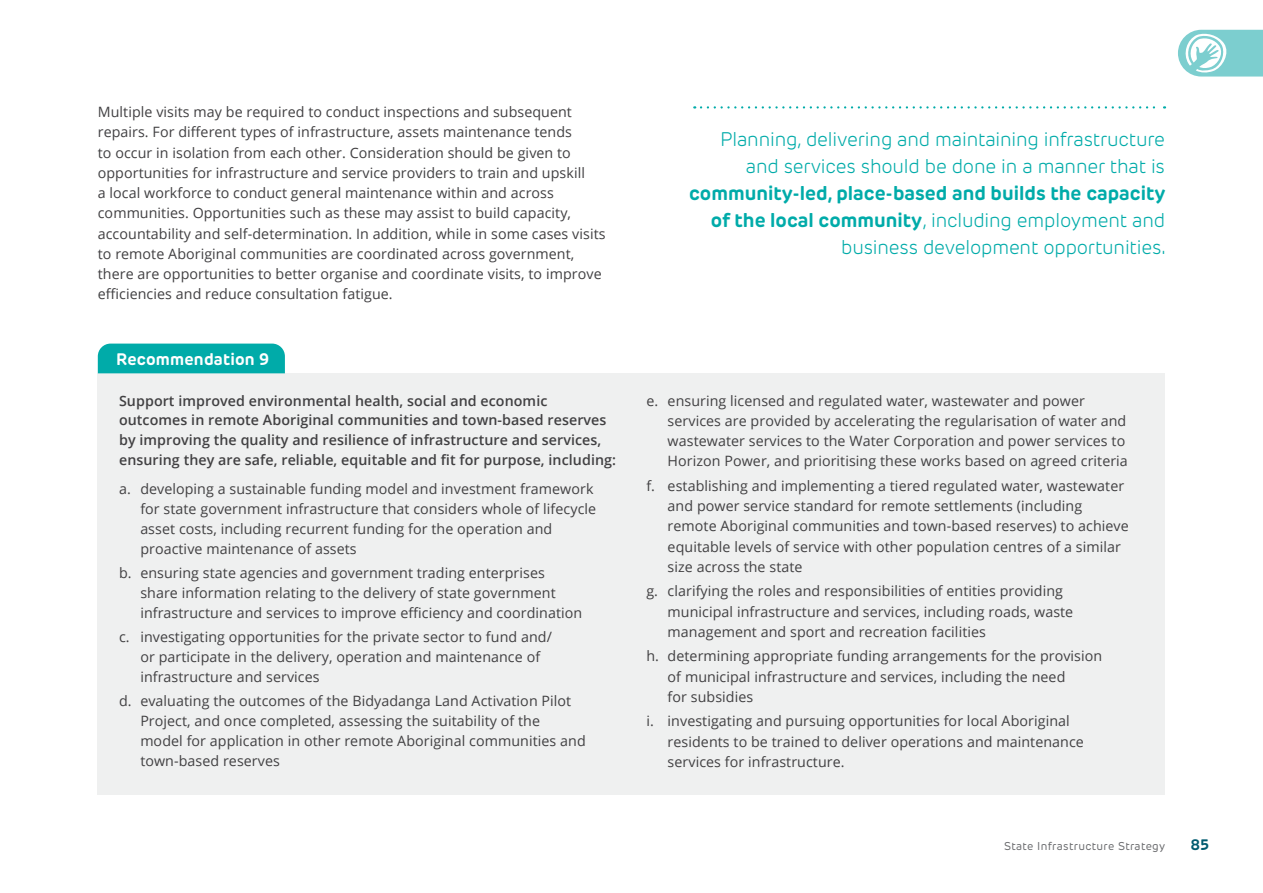
<style>
.page{position:relative;width:1263px;height:893px;background:#fff}
.page>*{position:absolute;margin:0;border:0;box-sizing:border-box;transform-origin:0 0}
.t1{font:700 19.5px/27px "New Rubrik Edge";color:#00aba9;text-align:right}
.t2{font:300 19.5px/27px "New Rubrik Edge";letter-spacing:-.01em;color:#00aba9;text-align:right}
.t3{font:700 16.5px "New Rubrik Edge";letter-spacing:.01em;color:#fff}
.t4{font:700 15px "New Rubrik Edge";color:#005b70}
.t5{font:14.25px/20.2px "Open Sans";letter-spacing:.005em;color:#414042}
.t6{font:600 14.25px/20px "Open Sans";letter-spacing:.005em;color:#414042}
.t7{font:11.25px "New Rubrik Edge";letter-spacing:.03em;color:#696a6d}
.s1{font-weight:300}
</style>
<div class="page">
<svg style="left:701px;top:106px;width:464px;height:3px"></svg>
<div style="left:98px;top:373px;width:1067px;height:422px;background:#eff0f0"></div>
<div style="left:98px;top:344px;width:187px;height:29px;background:#00aba9"></div>
<svg style="left:1178px;top:30px;width:85px;height:47px"></svg>
<p class="t5" style="left:98px;top:102px;width:509px">Multiple visits may be required to conduct inspections and subsequent repairs. For different types of infrastructure, assets maintenance tends<br>to occur in isolation from each other. Consideration should be given to opportunities for infrastructure and service providers to train and upskill<br>a local workforce to conduct general maintenance within and across communities. Opportunities such as these may assist to build capacity, accountability and self-determination. In addition, while in some cases visits to remote Aboriginal communities are coordinated across government, there are opportunities to better organise and coordinate visits, to improve efficiencies and reduce consultation fatigue.</p>
<p class="t3" style="left:116px;top:349px;width:154px">Recommendation 9</p>
<p class="t6" style="left:119px;top:390px;width:498px">Support improved environmental health, social and economic outcomes in remote Aboriginal communities and town-based reserves by improving the quality and resilience of infrastructure and services, ensuring they are safe, reliable, equitable and fit for purpose, including:</p>
<p class="t5" style="left:140px;top:478px;width:457px;text-indent:-21px">a. developing a sustainable funding model and investment framework for state government infrastructure that considers whole of lifecycle asset costs, including recurrent funding for the operation and proactive maintenance of assets</p>
<p class="t5" style="left:140px;top:562px;width:443px;text-indent:-21px">b. ensuring state agencies and government trading enterprises share information relating to the delivery of state government infrastructure and services to improve efficiency and coordination</p>
<p class="t5" style="left:140px;top:626px;width:413px;text-indent:-21px">c. investigating opportunities for the private sector to fund and/ or participate in the delivery, operation and maintenance of infrastructure and services</p>
<p class="t5" style="left:140px;top:691px;width:447px;text-indent:-21px">d. evaluating the outcomes of the Bidyadanga Land Activation Pilot Project, and once completed, assessing the suitability of the model for application in other remote Aboriginal communities and town‑based reserves</p>
<h1 class="t2" style="left:720px;top:125px;width:446px">Planning, delivering and maintaining infrastructure and services should be done in a manner that is</h1>
<h1 class="t1" style="left:689px;top:179px;width:478px">community-led, place-based and builds the capacity of the local community<span class="s1">, including employment and business development opportunities.</span></h1>
<p class="t5" style="left:668px;top:390px;width:462px;text-indent:-21px">e. ensuring licensed and regulated water, wastewater and power services are provided by accelerating the regularisation of water and wastewater services to the Water Corporation and power services to Horizon Power, and prioritising these works based on agreed criteria</p>
<p class="t5" style="left:668px;top:475px;width:463px;text-indent:-21px">f. establishing and implementing a tiered regulated water, wastewater and power service standard for remote settlements (including remote Aboriginal communities and town-based reserves) to achieve equitable levels of service with other population centres of a similar size across the state</p>
<p class="t5" style="left:668px;top:581px;width:407px;text-indent:-21px">g. clarifying the roles and responsibilities of entities providing municipal infrastructure and services, including roads, waste management and sport and recreation facilities</p>
<p class="t5" style="left:668px;top:646px;width:436px;text-indent:-21px">h. determining appropriate funding arrangements for the provision of municipal infrastructure and services, including the need<br>for subsidies</p>
<p class="t5" style="left:668px;top:711px;width:418px;text-indent:-21px">i. investigating and pursuing opportunities for local Aboriginal residents to be trained to deliver operations and maintenance services for infrastructure.</p>
<p class="t7" style="left:1004px;top:840px;width:163px">State Infrastructure Strategy</p>
<p class="t4" style="left:1191px;top:836px;width:20px">85</p>
</div>
